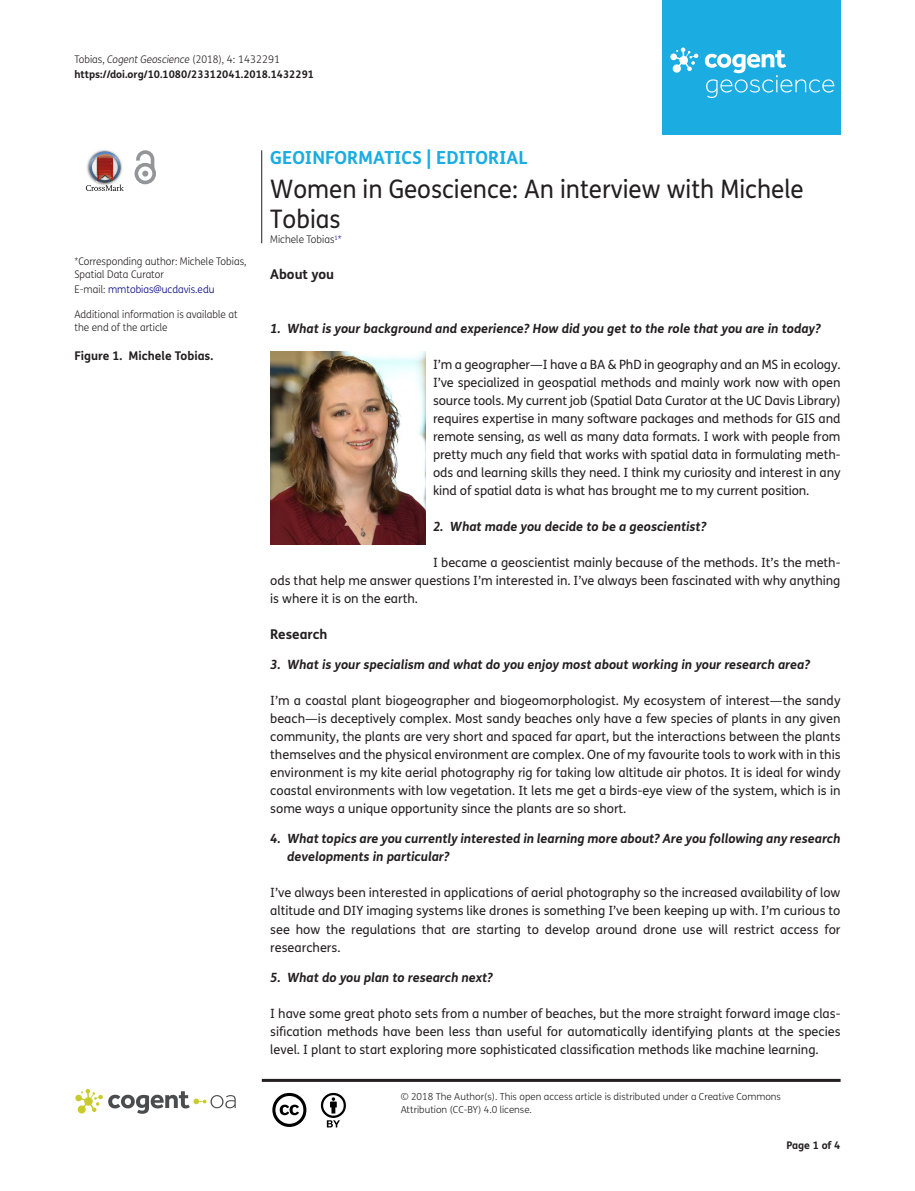
<style>
.page{position:relative;width:915px;height:1191px;background:#fff}
.page>*{position:absolute;margin:0;border:0;box-sizing:border-box;transform-origin:0 0}
.t1{font:25.5px/30px "FS Me Pro";color:#231f20;scale:.95 1}
.t2{font:700 18px "FS Me Pro";color:#1bace1}
.t3{font:700 13.5px "FS Me Pro";color:#231f20}
.t4{font:12.75px/18px "FS Me Pro";color:#231f20;text-align:justify}
.t5{font:italic 700 12.75px/18px "FS Me Pro";color:#231f20}
.t6{font:700 12px "FS Me Pro";color:#231f20}
.t7{font:300 10.5px/12.8px "FS Me Pro";color:#231f20;scale:.95 1}
.t8{font:700 10.5px/15px "FS Me Pro";color:#231f20}
.t9{font:300 10.5px "FS Me Pro";color:#000080;scale:.95 1}
.t10{font:300 9.75px/12.8px "FS Me Pro";color:#231f20}
.s1{font-weight:300}
.s2{font-weight:300;font-style:italic}
.s3{color:#231f20}
.s4{color:#000080}
</style>
<div class="page">
<div style="left:661px;top:0;width:179px;height:134px;background:#1bace1"></div>
<svg style="left:670px;top:48px;width:28px;height:25px"></svg>
<svg style="left:704px;top:50px;width:130px;height:48px"></svg>
<svg style="left:86px;top:151px;width:38px;height:40px"></svg>
<svg style="left:134px;top:150px;width:22px;height:34px"></svg>
<hr style="left:261px;top:150px;width:1px;height:93px;background:#231f20">
<hr style="left:262px;top:1078px;width:578px;height:3px;background:#231f20">
<svg style="left:75px;top:1089px;width:161px;height:24px"></svg>
<svg style="left:272px;top:1093px;width:34px;height:34px"></svg>
<svg style="left:321px;top:1093px;width:25px;height:34px"></svg>
<img style="left:270px;top:351px;width:155px;height:193px">
<p class="t8" style="left:74px;top:51px;width:241px"><span class="s1">Tobias,</span> <span class="s2">Cogent Geoscience</span> <span class="s1">(2018), 4: 1432291 </span>https://doi.org/10.1080/23312041.2018.1432291</p>
<p class="t7" style="left:74px;top:254px;width:182px">*Corresponding author: Michele Tobias,<br>Spatial Data Curator</p>
<p class="t9" style="left:74px;top:282px;width:149px"><span class="s3">E-mail:</span> mmtobias@ucdavis.edu</p>
<p class="t7" style="left:74px;top:308px;width:173px">Additional information is available at the end of the article</p>
<p class="t6" style="left:74px;top:346px;width:140px">Figure 1. Michele Tobias.</p>
<h2 class="t2" style="left:270px;top:143px;width:259px">GEOINFORMATICS | EDITORIAL</h2>
<h1 class="t1" style="left:270px;top:174px;width:563px">Women in Geoscience: An interview with Michele<br>Tobias</h1>
<p class="t7" style="left:270px;top:233px;width:77px">Michele Tobias<sup>1</sup><span class="s4">*</span></p>
<p class="t3" style="left:270px;top:264px;width:65px">About you</p>
<p class="t5" style="left:270px;top:319px;width:552px">1. What is your background and experience? How did you get to the role that you are in today?</p>
<p class="t4" style="left:433px;top:355px;width:409px">I’m a geographer—I have a BA &amp; PhD in geography and an MS in ecology.<br>I’ve specialized in geospatial methods and mainly work now with open source tools. My current job (Spatial Data Curator at the UC Davis Library) requires expertise in many software packages and methods for GIS and remote sensing, as well as many data formats. I work with people from pretty much any field that works with spatial data in formulating meth&shy;ods and learning skills they need. I think my curiosity and interest in any kind of spatial data is what has brought me to my current position.</p>
<p class="t5" style="left:433px;top:517px;width:275px">2. What made you decide to be a geoscientist?</p>
<p class="t4" style="left:270px;top:553px;width:571px;text-indent:163px">I became a geoscientist mainly because of the methods. It’s the meth&shy;ods that help me answer questions I’m interested in. I’ve always been fascinated with why anything is where it is on the earth.</p>
<p class="t3" style="left:270px;top:624px;width:59px">Research</p>
<p class="t5" style="left:270px;top:655px;width:541px">3. What is your specialism and what do you enjoy most about working in your research area?</p>
<p class="t4" style="left:270px;top:691px;width:571px">I’m a coastal plant biogeographer and biogeomorphologist. My ecosystem of interest—the sandy beach—is deceptively complex. Most sandy beaches only have a few species of plants in any given community, the plants are very short and spaced far apart, but the interactions between the plants themselves and the physical environment are complex. One of my favourite tools to work with in this environment is my kite aerial photography rig for taking low altitude air photos. It is ideal for windy coastal environments with low vegetation. It lets me get a birds-eye view of the system, which is in some ways a unique opportunity since the plants are so short.</p>
<p class="t5" style="left:287px;top:829px;width:554px;text-indent:-17px">4. What topics are you currently interested in learning more about? Are you following any research developments in particular?</p>
<p class="t4" style="left:270px;top:883px;width:571px">I’ve always been interested in applications of aerial photography so the increased availability of low altitude and DIY imaging systems like drones is something I’ve been keeping up with. I’m curious to see how the regulations that are starting to develop around drone use will restrict access for researchers.</p>
<p class="t5" style="left:270px;top:967px;width:224px">5. What do you plan to research next?</p>
<p class="t4" style="left:270px;top:1003px;width:571px">I have some great photo sets from a number of beaches, but the more straight forward image clas&shy;sification methods have been less than useful for automatically identifying plants at the species level. I plant to start exploring more sophisticated classification methods like machine learning.</p>
<p class="t10" style="left:400px;top:1090px;width:381px">© 2018 The Author(s). This open access article is distributed under a Creative Commons<br>Attribution (CC-BY) 4.0 license.</p>
<p class="t8" style="left:786px;top:1137px;width:56px">Page 1 of 4</p>
</div>
